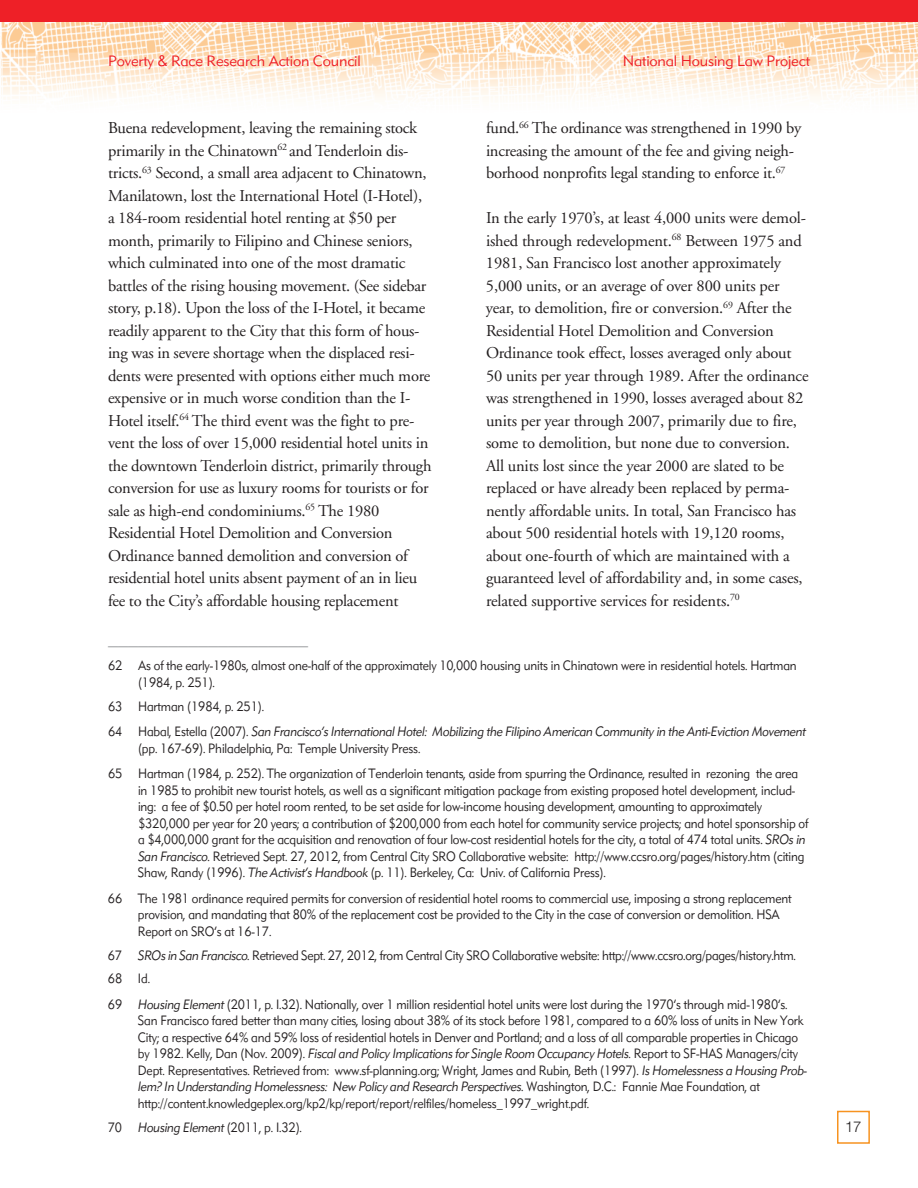
<style>
.page{position:relative;width:918px;height:1188px;background:#fff}
.page>*{position:absolute;margin:0;border:0;box-sizing:border-box;transform-origin:0 0}
.t1{font:18px "Helvetica";color:#939598}
.t2{font:16.5px/22.5px "Adobe Garamond";letter-spacing:-.015em;color:#231f20}
.t3{font:300 15px "Metro Sans";letter-spacing:-.01em;color:#ee2027}
.t4{font:300 15px "Helvetica Neue";color:#231f20}
.t5{font:300 13.5px/16.5px "Metro Sans";letter-spacing:-.01em;color:#231f20;scale:.9 1}
.t6{font:italic 300 13.5px/25.5px "Metro Sans";letter-spacing:-.01em;color:#231f20;scale:.9 1}
.s1{font-style:normal}
.s2{font-style:italic}
</style>
<div class="page">
<img style="left:0;top:21px;width:918px;height:77px">
<div style="left:2px;top:0;width:916px;height:21px;background:#ee2027"></div>
<hr style="left:0;top:0;width:2px;height:21px;background:#ee2027">
<div style="left:837px;top:1111px;width:33px;height:33px;border:2px solid #f79320"></div>
<p class="t3" style="left:108px;top:55px;width:254px">Poverty &amp; Race Research Action Council</p>
<p class="t3" style="left:623px;top:55px;width:189px">National Housing Law Project</p>
<p class="t2" style="left:108px;top:118px;width:325px">Buena redevelopment, leaving the remaining stock primarily in the Chinatown<sup>62</sup> and Tenderloin dis&shy;tricts.<sup>63</sup> Second, a small area adjacent to Chinatown, Manilatown, lost the International Hotel (I-Hotel), a 184-room residential hotel renting at $50 per month, primarily to Filipino and Chinese seniors, which culminated into one of the most dramatic battles of the rising housing movement. (See sidebar story, p.18). Upon the loss of the I-Hotel, it became readily apparent to the City that this form of hous&shy;ing was in severe shortage when the displaced resi&shy;dents were presented with options either much more expensive or in much worse condition than the I-Hotel itself.<sup>64</sup> The third event was the fight to pre&shy;vent the loss of over 15,000 residential hotel units in the downtown Tenderloin district, primarily through conversion for use as luxury rooms for tourists or for sale as high-end condominiums.<sup>65</sup> The 1980<br>Residential Hotel Demolition and Conversion Ordinance banned demolition and conversion of residential hotel units absent payment of an in lieu fee to the City’s affordable housing replacement</p>
<p class="t2" style="left:486px;top:118px;width:317px">fund.<sup>66</sup> The ordinance was strengthened in 1990 by increasing the amount of the fee and giving neigh&shy;borhood nonprofits legal standing to enforce it.<sup>67</sup></p>
<p class="t2" style="left:486px;top:208px;width:324px">In the early 1970’s, at least 4,000 units were demol&shy;ished through redevelopment.<sup>68</sup> Between 1975 and 1981, San Francisco lost another approximately 5,000 units, or an average of over 800 units per year, to demolition, fire or conversion.<sup>69</sup> After the Residential Hotel Demolition and Conversion Ordinance took effect, losses averaged only about 50 units per year through 1989. After the ordinance was strengthened in 1990, losses averaged about 82 units per year through 2007, primarily due to fire, some to demolition, but none due to conversion.<br>All units lost since the year 2000 are slated to be replaced or have already been replaced by perma&shy;nently affordable units. In total, San Francisco has about 500 residential hotels with 19,120 rooms, about one-fourth of which are maintained with a guaranteed level of affordability and, in some cases, related supportive services for residents.<sup>70</sup></p>
<h1 class="t1" style="left:108px;top:628px;width:202px">____________________</h1>
<p class="t5" style="left:138px;top:659px;width:733px;text-indent:-30px">62 As of the early-1980s, almost one-half of the approximately 10,000 housing units in Chinatown were in residential hotels. Hartman (1984, p. 251).</p>
<p class="t6" style="left:108px;top:695px;width:777px"><span class="s1">63 Hartman (1984, p. 251).<br>64 Habal, Estella (2007).</span> San Francisco’s International Hotel: Mobilizing the Filipino American Community in the Anti-Eviction Movement</p>
<p class="t5" style="left:108px;top:737px;width:769px;line-height:25.5px;text-indent:30px">(pp. 167-69). Philadelphia, Pa: Temple University Press.<br>65 Hartman (1984, p. 252). The organization of Tenderloin tenants, aside from spurring the Ordinance, resulted in rezoning the area</p>
<p class="t5" style="left:138px;top:783px;width:746px">in 1985 to prohibit new tourist hotels, as well as a significant mitigation package from existing proposed hotel development, includ&shy;ing: a fee of $0.50 per hotel room rented, to be set aside for low-income housing development, amounting to approximately $320,000 per year for 20 years; a contribution of $200,000 from each hotel for community service projects; and hotel sponsorship of a $4,000,000 grant for the acquisition and renovation of four low-cost residential hotels for the city, a total of 474 total units. <span class="s2">SROs in San Francisco</span>. Retrieved Sept. 27, 2012, from Central City SRO Collaborative website: http://www.ccsro.org/pages/history.htm (citing Shaw, Randy (1996). <span class="s2">The Activist’s Handbook</span> (p. 11). Berkeley, Ca: Univ. of California Press).</p>
<p class="t5" style="left:138px;top:891px;width:728px;text-indent:-30px">66 The 1981 ordinance required permits for conversion of residential hotel rooms to commercial use, imposing a strong replacement provision, and mandating that 80% of the replacement cost be provided to the City in the case of conversion or demolition. HSA<br>Report on SRO’s at 16-17.</p>
<p class="t5" style="left:108px;top:944px;width:766px;line-height:24px">67 <span class="s2">SROs in San Francisco</span>. Retrieved Sept. 27, 2012, from Central City SRO Collaborative website: http://www.ccsro.org/pages/history.htm.<br>68 Id.</p>
<p class="t5" style="left:138px;top:997px;width:744px;text-indent:-30px">69 <span class="s2">Housing Element</span> (2011, p. I.32). Nationally, over 1 million residential hotel units were lost during the 1970’s through mid-1980’s.<br>San Francisco fared better than many cities, losing about 38% of its stock before 1981, compared to a 60% loss of units in New York City; a respective 64% and 59% loss of residential hotels in Denver and Portland; and a loss of all comparable properties in Chicago by 1982. Kelly, Dan (Nov. 2009). <span class="s2">Fiscal and Policy Implications for Single Room Occupancy Hotels</span>. Report to SF-HAS Managers/city Dept. Representatives. Retrieved from: www.sf-planning.org; Wright, James and Rubin, Beth (1997). <span class="s2">Is Homelessness a Housing Prob&shy;lem? In Understanding Homelessness: New Policy and Research Perspectives</span>. Washington, D.C.: Fannie Mae Foundation, at http://content.knowledgeplex.org/kp2/kp/report/report/relfiles/homeless_1997_wright.pdf.</p>
<p class="t5" style="left:108px;top:1120px;width:217px">70 <span class="s2">Housing Element</span> (2011, p. I.32).</p>
<p class="t4" style="left:845px;top:1121px;width:18px">17</p>
</div>
